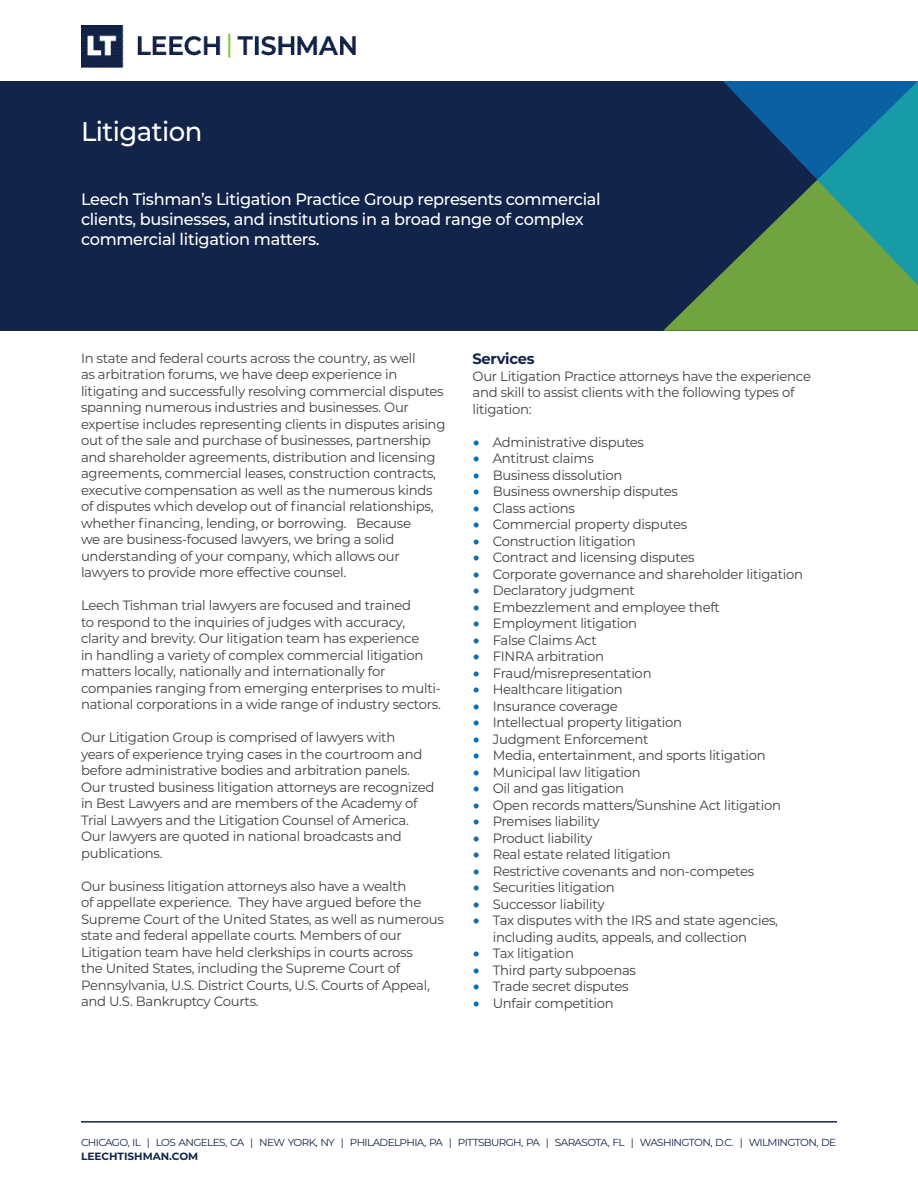
<style>
.page{position:relative;width:918px;height:1188px;background:#fff}
.page>*{position:absolute;margin:0;border:0;box-sizing:border-box;transform-origin:0 0}
.Name{font:500 27px "Montserrat";letter-spacing:-.02em;color:#fff;scale:.96 1}
.t1{font:500 16.5px/19.8px "Montserrat";letter-spacing:-.02em;color:#fff}
.t2{font:700 15px "Montserrat";letter-spacing:-.02em;color:#12244a}
.t3{font:13.5px/16.5px "Montserrat";letter-spacing:-.02em;color:#414042}
.t4{font:700 10.5px "Montserrat";color:#12244a}
.t5{font:10.2px "Montserrat";letter-spacing:-.06em;color:#12244a}
.s1{font-family:"Lato";color:#0970b9}
</style>
<div class="page">
<div style="left:0;top:81px;width:918px;height:249px;background:#12244a"></div>
<svg style="left:663px;top:272px;width:255px;height:59px;background:#629042"></svg>
<svg style="left:723px;top:81px;width:195px;height:204px"></svg>
<hr style="left:81px;top:1121px;width:756px;height:2px;background:#12244a">
<img style="left:81px;top:25px;width:274px;height:42px">
<p class="Name" style="left:81px;top:112px;width:128px">Litigation</p>
<p class="t1" style="left:81px;top:189px;width:521px">Leech Tishman’s Litigation Practice Group represents commercial clients, businesses, and institutions in a broad range of complex commercial litigation matters.</p>
<p class="t3" style="left:81px;top:349px;width:366px">In state and federal courts across the country, as well<br>as arbitration forums, we have deep experience in litigating and successfully resolving commercial disputes spanning numerous industries and businesses. Our expertise includes representing clients in disputes arising out of the sale and purchase of businesses, partnership and shareholder agreements, distribution and licensing agreements, commercial leases, construction contracts, executive compensation as well as the numerous kinds of disputes which develop out of financial relationships, whether financing, lending, or borrowing. Because<br>we are business-focused lawyers, we bring a solid understanding of your company, which allows our lawyers to provide more effective counsel.</p>
<p class="t3" style="left:81px;top:597px;width:361px">Leech Tishman trial lawyers are focused and trained<br>to respond to the inquiries of judges with accuracy, clarity and brevity. Our litigation team has experience<br>in handling a variety of complex commercial litigation matters locally, nationally and internationally for companies ranging from emerging enterprises to multi&shy;national corporations in a wide range of industry sectors.</p>
<p class="t3" style="left:81px;top:729px;width:355px">Our Litigation Group is comprised of lawyers with<br>years of experience trying cases in the courtroom and before administrative bodies and arbitration panels.<br>Our trusted business litigation attorneys are recognized in Best Lawyers and are members of the Academy of Trial Lawyers and the Litigation Counsel of America.<br>Our lawyers are quoted in national broadcasts and publications.</p>
<p class="t3" style="left:81px;top:877px;width:365px">Our business litigation attorneys also have a wealth<br>of appellate experience. They have argued before the Supreme Court of the United States, as well as numerous state and federal appellate courts. Members of our Litigation team have held clerkships in courts across<br>the United States, including the Supreme Court of Pennsylvania, U.S. District Courts, U.S. Courts of Appeal, and U.S. Bankruptcy Courts.</p>
<p class="t2" style="left:472px;top:348px;width:64px">Services</p>
<p class="t3" style="left:472px;top:367px;width:340px">Our Litigation Practice attorneys have the experience and skill to assist clients with the following types of litigation:</p>
<p class="t3" style="left:472px;top:433px;width:173px"><span class="s1">•</span> Administrative disputes</p>
<p class="t3" style="left:472px;top:450px;width:123px"><span class="s1">•</span> Antitrust claims</p>
<p class="t3" style="left:472px;top:466px;width:151px"><span class="s1">•</span> Business dissolution</p>
<p class="t3" style="left:472px;top:483px;width:207px"><span class="s1">•</span> Business ownership disputes</p>
<p class="t3" style="left:472px;top:499px;width:104px"><span class="s1">•</span> Class actions</p>
<p class="t3" style="left:472px;top:516px;width:216px"><span class="s1">•</span> Commercial property disputes</p>
<p class="t3" style="left:472px;top:532px;width:165px"><span class="s1">•</span> Construction litigation</p>
<p class="t3" style="left:472px;top:549px;width:224px"><span class="s1">•</span> Contract and licensing disputes</p>
<p class="t3" style="left:472px;top:565px;width:332px"><span class="s1">•</span> Corporate governance and shareholder litigation</p>
<p class="t3" style="left:472px;top:582px;width:164px"><span class="s1">•</span> Declaratory judgment</p>
<p class="t3" style="left:472px;top:598px;width:249px"><span class="s1">•</span> Embezzlement and employee theft</p>
<p class="t3" style="left:472px;top:615px;width:166px"><span class="s1">•</span> Employment litigation</p>
<p class="t3" style="left:472px;top:631px;width:126px"><span class="s1">•</span> False Claims Act</p>
<p class="t3" style="left:472px;top:648px;width:133px"><span class="s1">•</span> FINRA arbitration</p>
<p class="t3" style="left:472px;top:664px;width:181px"><span class="s1">•</span> Fraud/misrepresentation</p>
<p class="t3" style="left:472px;top:681px;width:152px"><span class="s1">•</span> Healthcare litigation</p>
<p class="t3" style="left:472px;top:697px;width:147px"><span class="s1">•</span> Insurance coverage</p>
<p class="t3" style="left:472px;top:714px;width:211px"><span class="s1">•</span> Intellectual property litigation</p>
<p class="t3" style="left:472px;top:730px;width:177px"><span class="s1">•</span> Judgment Enforcement</p>
<p class="t3" style="left:472px;top:747px;width:295px"><span class="s1">•</span> Media, entertainment, and sports litigation</p>
<p class="t3" style="left:472px;top:763px;width:170px"><span class="s1">•</span> Municipal law litigation</p>
<p class="t3" style="left:472px;top:780px;width:153px"><span class="s1">•</span> Oil and gas litigation</p>
<p class="t3" style="left:472px;top:796px;width:310px"><span class="s1">•</span> Open records matters/Sunshine Act litigation</p>
<p class="t3" style="left:472px;top:813px;width:129px"><span class="s1">•</span> Premises liability</p>
<p class="t3" style="left:472px;top:829px;width:121px"><span class="s1">•</span> Product liability</p>
<p class="t3" style="left:472px;top:846px;width:200px"><span class="s1">•</span> Real estate related litigation</p>
<p class="t3" style="left:472px;top:862px;width:283px"><span class="s1">•</span> Restrictive covenants and non-competes</p>
<p class="t3" style="left:472px;top:879px;width:144px"><span class="s1">•</span> Securities litigation</p>
<p class="t3" style="left:472px;top:895px;width:134px"><span class="s1">•</span> Successor liability</p>
<p class="t3" style="left:493px;top:912px;width:287px;text-indent:-20px"><span class="s1">•</span> Tax disputes with the IRS and state agencies, including audits, appeals, and collection</p>
<p class="t3" style="left:472px;top:945px;width:103px"><span class="s1">•</span> Tax litigation</p>
<p class="t3" style="left:472px;top:961px;width:165px"><span class="s1">•</span> Third party subpoenas</p>
<p class="t3" style="left:472px;top:978px;width:158px"><span class="s1">•</span> Trade secret disputes</p>
<p class="t3" style="left:472px;top:994px;width:143px"><span class="s1">•</span> Unfair competition</p>
<p class="t5" style="left:81px;top:1135px;width:757px">CHICAGO, IL | LOS ANGELES, CA | NEW YORK, NY | PHILADELPHIA, PA | PITTSBURGH, PA | SARASOTA, FL | WASHINGTON, D.C. | WILMINGTON, DE</p>
<p class="t4" style="left:81px;top:1148px;width:119px">LEECHTISHMAN.COM</p>
</div>
